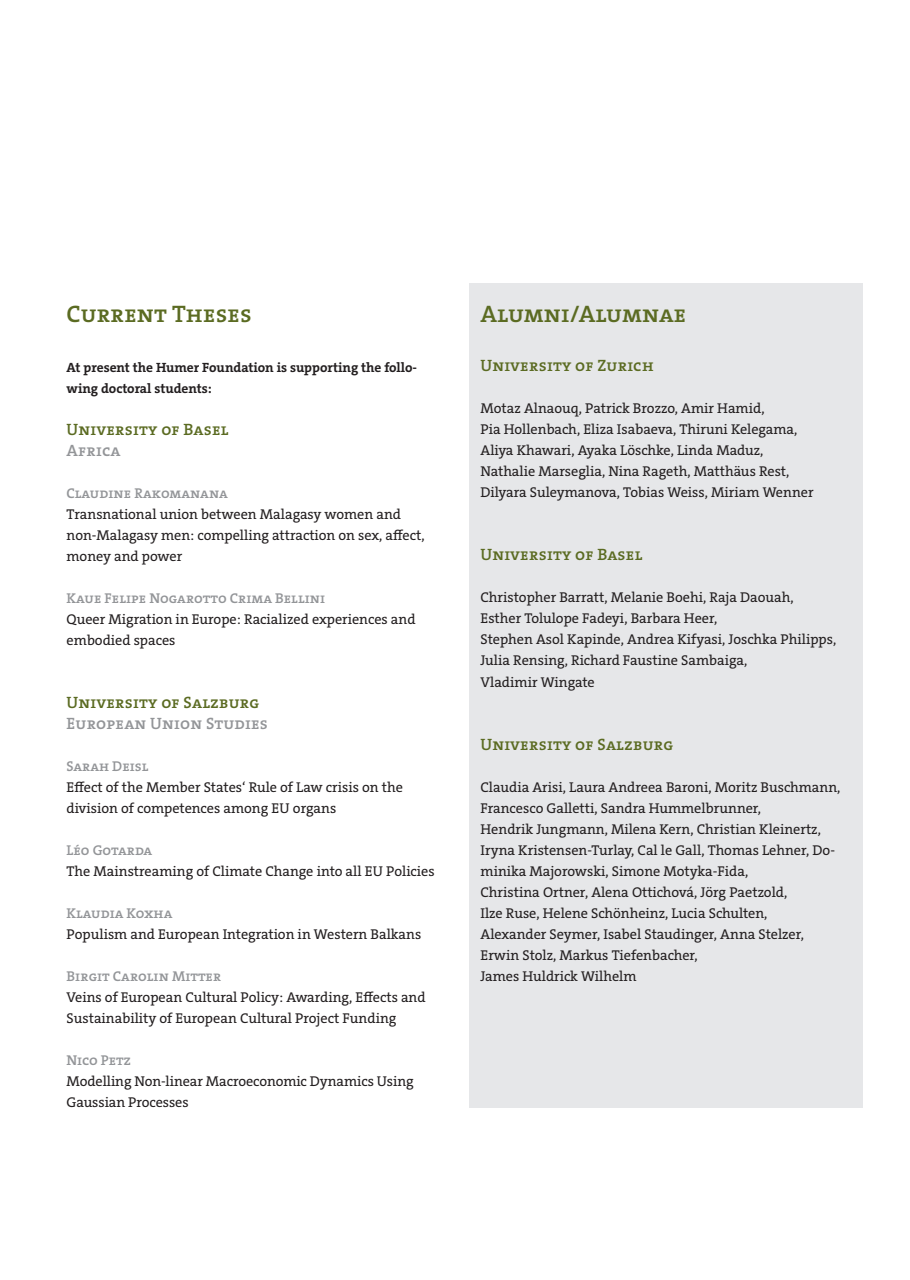
<style>
.page{position:relative;width:910px;height:1280px;background:#fff}
.page>*{position:absolute;margin:0;border:0;box-sizing:border-box;transform-origin:0 0}
.t1{font:24px "The Serif 6 Semi Bold Caps";color:#5b6b22}
.t2{font:16.5px "The Serif 6 Semi Bold Caps";letter-spacing:.01em;color:#5b6b22}
.t3{font:16.5px "The Serif 6 Semi Bold Caps";letter-spacing:.01em;color:#939598}
.t4{font:14.25px/21px "The Serif";color:#231f20}
.t5{font:14.25px "The Serif 6 Semi Bold Caps";color:#939598}
.t6{font:700 13.5px/21px "The Serif";color:#231f20}
</style>
<div class="page">
<div style="left:469px;top:283px;width:393px;height:825px;background:#e6e7e9"></div>
<p class="t1" style="left:67px;top:294px;width:187px">Current Theses</p>
<p class="t1" style="left:480px;top:294px;width:207px">Alumni/Alumnae</p>
<p class="t2" style="left:480px;top:352px;width:175px">University of Zurich</p>
<p class="t4" style="left:480px;top:398px;width:335px">Motaz Alnaouq, Patrick Brozzo, Amir Hamid,<br>Pia Hollenbach, Eliza Isabaeva, Thiruni Kelegama, Aliya Khawari, Ayaka Löschke, Linda Maduz, Nathalie Marseglia, Nina Rageth, Matthäus Rest, Dilyara Suleymanova, Tobias Weiss, Miriam Wenner</p>
<p class="t6" style="left:67px;top:357px;width:352px">At present the Humer Foundation is supporting the follo&shy;wing doctoral students:</p>
<p class="t2" style="left:67px;top:415px;width:163px">University of Basel</p>
<p class="t3" style="left:67px;top:436px;width:56px">Africa</p>
<p class="t5" style="left:67px;top:481px;width:163px">Claudine Rakomanana</p>
<p class="t4" style="left:67px;top:504px;width:360px">Transnational union between Malagasy women and non-Malagasy men: compelling attraction on sex, affect, money and power</p>
<p class="t5" style="left:67px;top:586px;width:260px">Kaue Felipe Nogarotto Crima Bellini</p>
<p class="t4" style="left:67px;top:609px;width:350px">Queer Migration in Europe: Racialized experiences and embodied spaces</p>
<p class="t2" style="left:480px;top:541px;width:163px">University of Basel</p>
<p class="t4" style="left:480px;top:587px;width:357px">Christopher Barratt, Melanie Boehi, Raja Daouah, Esther Tolulope Fadeyi, Barbara Heer,<br>Stephen Asol Kapinde, Andrea Kifyasi, Joschka Philipps, Julia Rensing, Richard Faustine Sambaiga,<br>Vladimir Wingate</p>
<p class="t2" style="left:67px;top:688px;width:194px">University of Salzburg</p>
<p class="t3" style="left:67px;top:709px;width:203px">European Union Studies</p>
<p class="t5" style="left:67px;top:754px;width:83px">Sarah Deisl</p>
<p class="t4" style="left:67px;top:777px;width:338px">Effect of the Member States‘ Rule of Law crisis on the division of competences among EU organs</p>
<p class="t5" style="left:67px;top:838px;width:87px">Léo Gotarda</p>
<p class="t4" style="left:67px;top:861px;width:370px">The Mainstreaming of Climate Change into all EU Policies</p>
<p class="t5" style="left:67px;top:901px;width:107px">Klaudia Koxha</p>
<p class="t4" style="left:67px;top:924px;width:356px">Populism and European Integration in Western Balkans</p>
<p class="t5" style="left:67px;top:964px;width:156px">Birgit Carolin Mitter</p>
<p class="t4" style="left:67px;top:987px;width:361px">Veins of European Cultural Policy: Awarding, Effects and<br>Sustainability of European Cultural Project Funding</p>
<p class="t5" style="left:67px;top:1048px;width:66px">Nico Petz</p>
<p class="t4" style="left:67px;top:1071px;width:349px">Modelling Non-linear Macroeconomic Dynamics Using<br>Gaussian Processes</p>
<p class="t2" style="left:480px;top:730px;width:194px">University of Salzburg</p>
<p class="t4" style="left:480px;top:776px;width:361px">Claudia Arisi, Laura Andreea Baroni, Moritz Buschmann, Francesco Galletti, Sandra Hummelbrunner,<br>Hendrik Jungmann, Milena Kern, Christian Kleinertz, Iryna Kristensen-Turlay, Cal le Gall, Thomas Lehner, Do&shy;minika Majorowski, Simone Motyka-Fida,<br>Christina Ortner, Alena Ottichová, Jörg Paetzold,<br>Ilze Ruse, Helene Schönheinz, Lucia Schulten,<br>Alexander Seymer, Isabel Staudinger, Anna Stelzer, Erwin Stolz, Markus Tiefenbacher,<br>James Huldrick Wilhelm</p>
</div>
